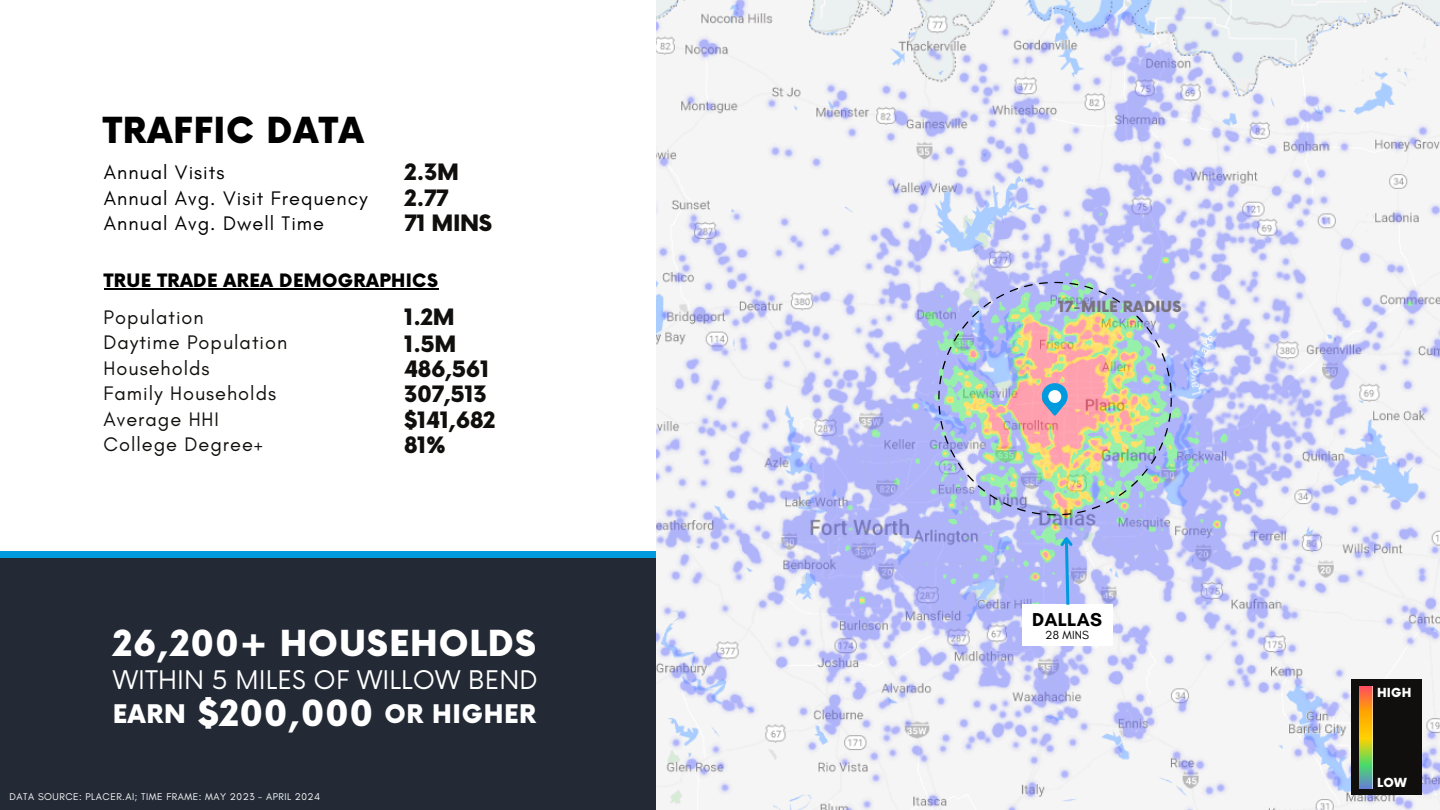
<style>
.page{position:relative;width:1440px;height:810px;background:#fff}
.page>*{position:absolute;margin:0;border:0;box-sizing:border-box;transform-origin:0 0}
.t1{font:900 35px "Now";letter-spacing:.025em;color:#000}
.t2{font:900 35px "Now";letter-spacing:.015em;color:#fff}
.t3{font:900 34.9px "Now";letter-spacing:.025em;color:#fff}
.t4{font:25px "Now";letter-spacing:.005em;color:#fff}
.t5{font:900 25px "Now";letter-spacing:.025em;color:#fff}
.t6{font:900 22px "Now";letter-spacing:-.02em;color:#100f0d}
.t7{font:20px/25.5px "Glacial Indifference";letter-spacing:.05em;color:#100f0d}
.t8{font:20px/25.5px "Glacial Indifference";letter-spacing:.05em;color:#000}
.t9{font:700 19px "Glacial Indifference";letter-spacing:.01em;color:#000}
.t10{font:900 18px "Now";letter-spacing:.02em;color:#000}
.t11{font:900 15px "Now";letter-spacing:.01em;color:#79747d}
.t12{font:900 12.2px "Now";letter-spacing:.02em;color:#fff}
.t13{font:12px "Glacial Indifference";letter-spacing:.01em;color:#000}
.t14{font:10px "Glacial Indifference";letter-spacing:.05em;color:#fff}
</style>
<div class="page">
<div style="left:0;top:554px;width:661px;height:256px;background:#232a35"></div>
<div style="left:0;top:551px;width:661px;height:7px;background:#009ade"></div>
<img style="left:657px;top:0;width:783px;height:810px">
<svg style="left:938px;top:282px;width:234px;height:233px;background:#bfc3c3"></svg>
<svg style="left:1041px;top:381px;width:28px;height:35px"></svg>
<div style="left:1048px;top:390px;width:13px;height:13px;background:#fff;border-radius:50%"></div>
<div style="left:1022px;top:605px;width:90px;height:41px;background:#fff"></div>
<svg style="left:1058px;top:533px;width:17px;height:72px"></svg>
<div style="left:1351px;top:679px;width:71px;height:116px;background:#100f0d"></div>
<img style="left:1359px;top:687px;width:13px;height:101px">
<hr style="left:104px;top:288px;width:334px;height:2px;background:#000">
<h6 class="t1" style="left:103px;top:112px;width:262px">TRAFFIC DATA</h6>
<p class="t8" style="left:104px;top:159px;width:265px">Annual Visits<br>Annual Avg. Visit Frequency</p>
<p class="t8" style="left:104px;top:210px;width:222px">Annual Avg. Dwell Time</p>
<p class="t6" style="left:405px;top:160px;width:56px">2.3M</p>
<p class="t6" style="left:405px;top:211px;width:89px">71 MINS</p>
<p class="t6" style="left:405px;top:186px;width:45px">2.77</p>
<p class="t10" style="left:104px;top:271px;width:336px">TRUE TRADE AREA DEMOGRAPHICS</p>
<p class="t7" style="left:104px;top:304px;width:185px">Population<br>Daytime Population<br>Households<br>Family Households<br>Average HHI</p>
<p class="t7" style="left:104px;top:432px;width:161px">College Degree+</p>
<p class="t6" style="left:404px;top:305px;width:52px">1.2M</p>
<p class="t6" style="left:404px;top:332px;width:54px">1.5M</p>
<h1 class="t6" style="left:404px;top:357px;width:87px">486,561</h1>
<h6 class="t6" style="left:404px;top:408px;width:93px">$141,682</h6>
<p class="t6" style="left:404px;top:382px;width:84px">307,513</p>
<h2 class="t6" style="left:404px;top:433px;width:43px">81%</h2>
<p class="t3" style="left:113px;top:624px;width:425px">26,200+ HOUSEHOLDS</p>
<p class="t4" style="left:113px;top:666px;width:427px">WITHIN 5 MILES OF WILLOW BEND</p>
<h1 class="t5" style="left:113px;top:701px;width:74px">EARN</h1>
<h3 class="t2" style="left:198px;top:695px;width:177px">$200,000</h3>
<p class="t5" style="left:384px;top:701px;width:153px">OR HIGHER</p>
<p class="t14" style="left:10px;top:791px;width:312px">DATA SOURCE: PLACER.AI; TIME FRAME: MAY 2023 - APRIL 2024</p>
<p class="t11" style="left:1058px;top:299px;width:125px">17-MILE RADIUS</p>
<p class="t9" style="left:1032px;top:608px;width:71px">DALLAS</p>
<p class="t13" style="left:1045px;top:628px;width:45px">28 MINS</p>
<p class="t12" style="left:1377px;top:686px;width:36px">HIGH</p>
<p class="t12" style="left:1377px;top:776px;width:31px">LOW</p>
</div>
